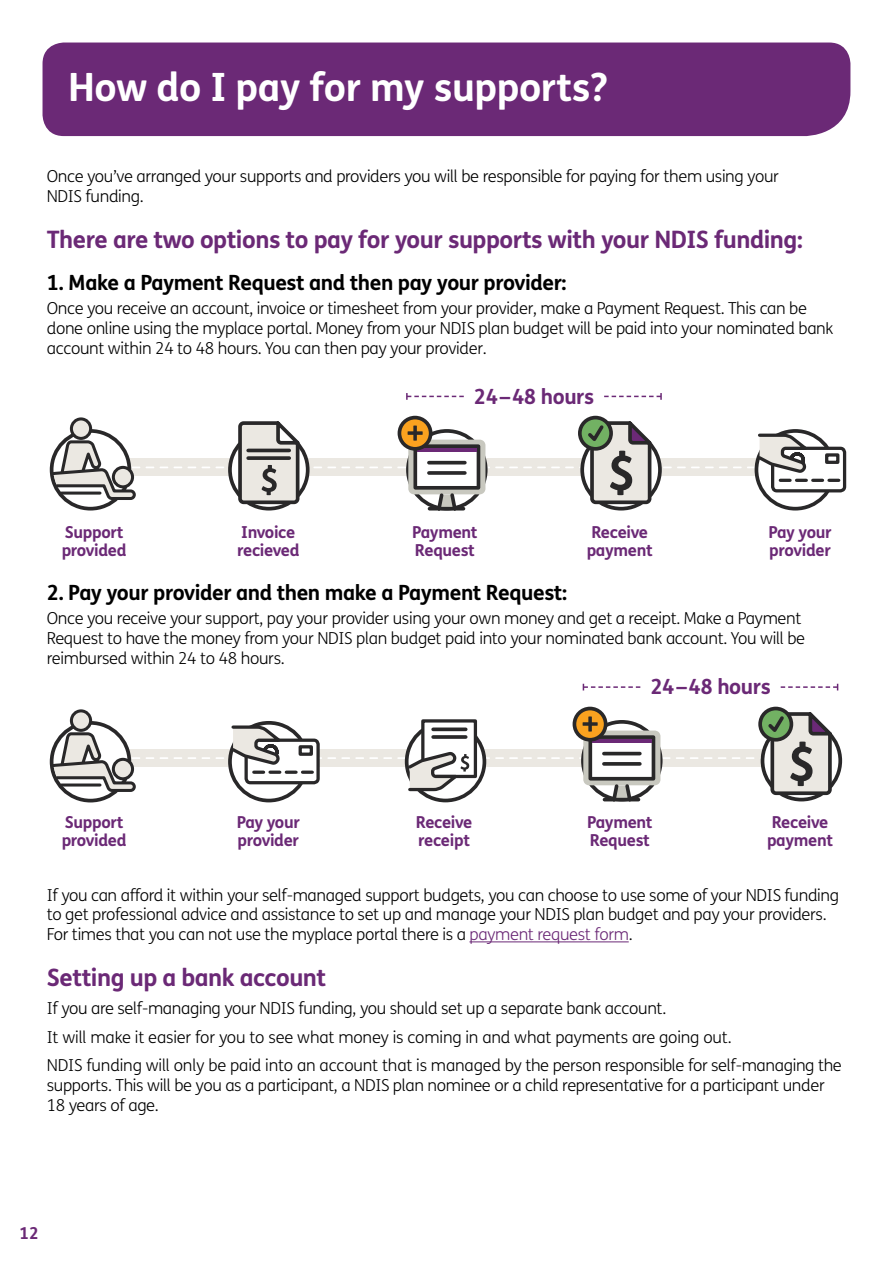
<style>
.page{position:relative;width:893px;height:1263px;background:#fff}
.page>*{position:absolute;margin:0;border:0;box-sizing:border-box;transform-origin:0 0}
.t1{font:700 39px "FS Me";letter-spacing:-.01em;color:#fff}
.t2{font:700 24px "FS Me";letter-spacing:-.02em;color:#6b2976}
.t3{font:700 21px "FS Me";letter-spacing:-.02em;color:#000}
.t4{font:700 21px "FS Me";letter-spacing:-.02em;color:#6b2976}
.t5{font:300 16.5px/19.8px "FS Me";letter-spacing:-.02em;color:#000}
.t6{font:700 16.5px "FS Me";letter-spacing:-.02em;color:#6b2976}
.s1{color:#6b2976}
</style>
<div class="page">
<hr style="left:469px;top:941px;width:160px;height:1px;background:#6b2976">
<svg style="left:583px;top:684px;width:57px;height:6px"></svg>
<svg style="left:781px;top:684px;width:57px;height:6px"></svg>
<svg style="left:406px;top:393px;width:58px;height:7px"></svg>
<svg style="left:604px;top:393px;width:58px;height:7px"></svg>
<div style="left:43px;top:43px;width:807px;height:93px;background:#6b2976"></div>
<div style="left:91px;top:459px;width:720px;height:17px;background:#ebe8e2"></div>
<svg style="left:188px;top:466px;width:8px;height:2px"></svg>
<svg style="left:174px;top:466px;width:8px;height:2px"></svg>
<svg style="left:160px;top:466px;width:8px;height:2px"></svg>
<svg style="left:146px;top:466px;width:8px;height:2px"></svg>
<svg style="left:52px;top:431px;width:77px;height:78px"></svg>
<div style="left:50px;top:429px;width:81px;height:81px;border:4px solid #292829;border-radius:50%"></div>
<svg style="left:50px;top:417px;width:90px;height:84px"></svg>
<div style="left:578px;top:416px;width:35px;height:35px;border:4px solid #292829;border-radius:50%"></div>
<div style="left:398px;top:416px;width:34px;height:35px;border:4px solid #292829;border-radius:50%"></div>
<svg style="left:202px;top:418px;width:645px;height:93px"></svg>
<div style="left:89px;top:749px;width:698px;height:18px;background:#ebe8e2"></div>
<svg style="left:188px;top:757px;width:8px;height:2px"></svg>
<svg style="left:174px;top:757px;width:8px;height:2px"></svg>
<svg style="left:160px;top:757px;width:8px;height:2px"></svg>
<svg style="left:146px;top:757px;width:8px;height:2px"></svg>
<svg style="left:746px;top:757px;width:8px;height:2px"></svg>
<svg style="left:732px;top:757px;width:8px;height:2px"></svg>
<svg style="left:718px;top:757px;width:8px;height:2px"></svg>
<svg style="left:704px;top:757px;width:8px;height:2px"></svg>
<svg style="left:690px;top:757px;width:8px;height:2px"></svg>
<svg style="left:676px;top:757px;width:8px;height:2px"></svg>
<svg style="left:574px;top:708px;width:32px;height:32px"></svg>
<div style="left:573px;top:707px;width:34px;height:34px;border:4px solid #292829;border-radius:50%"></div>
<div style="left:761px;top:720px;width:81px;height:81px;border:4px solid #292829;border-radius:50%"></div>
<div style="left:758px;top:707px;width:35px;height:34px;border:4px solid #292829;border-radius:50%"></div>
<svg style="left:760px;top:709px;width:79px;height:88px"></svg>
<svg style="left:52px;top:723px;width:77px;height:78px"></svg>
<div style="left:50px;top:721px;width:81px;height:81px;border:4px solid #292829;border-radius:50%"></div>
<svg style="left:50px;top:709px;width:90px;height:84px"></svg>
<svg style="left:202px;top:716px;width:468px;height:87px"></svg>
<h2 class="t1" style="left:68px;top:63px;width:541px">How do I pay for my supports?</h2>
<p class="t5" style="left:47px;top:167px;width:734px">Once you’ve arranged your supports and providers you will be responsible for paying for them using your<br>NDIS funding.</p>
<h3 class="t2" style="left:47px;top:225px;width:757px">There are two options to pay for your supports with your NDIS funding:</h3>
<h4 class="t3" style="left:47px;top:270px;width:521px">1. Make a Payment Request and then pay your provider:</h4>
<p class="t5" style="left:47px;top:299px;width:788px">Once you receive an account, invoice or timesheet from your provider, make a Payment Request. This can be done online using the myplace portal. Money from your NDIS plan budget will be paid into your nominated bank account within 24 to 48 hours. You can then pay your provider.</p>
<p class="t4" style="left:474px;top:383px;width:122px">24– 48 hours</p>
<p class="t6" style="left:65px;top:521px;width:60px">Support</p>
<p class="t6" style="left:241px;top:521px;width:56px">Invoice</p>
<p class="t6" style="left:412px;top:521px;width:67px">Payment</p>
<p class="t6" style="left:591px;top:521px;width:58px">Receive</p>
<p class="t6" style="left:768px;top:521px;width:65px">Pay your</p>
<p class="t6" style="left:62px;top:540px;width:66px">provided</p>
<p class="t6" style="left:237px;top:540px;width:64px">recieved</p>
<p class="t6" style="left:415px;top:540px;width:62px">Request</p>
<p class="t6" style="left:587px;top:540px;width:68px">payment</p>
<p class="t6" style="left:769px;top:540px;width:63px">provider</p>
<h4 class="t3" style="left:47px;top:580px;width:522px">2. Pay your provider and then make a Payment Request:</h4>
<p class="t5" style="left:47px;top:609px;width:760px">Once you receive your support, pay your provider using your own money and get a receipt. Make a Payment<br>Request to have the money from your NDIS plan budget paid into your nominated bank account. You will be reimbursed within 24 to 48 hours.</p>
<p class="t4" style="left:650px;top:674px;width:122px">24– 48 hours</p>
<p class="t6" style="left:65px;top:812px;width:60px">Support</p>
<p class="t6" style="left:237px;top:812px;width:65px">Pay your</p>
<p class="t6" style="left:416px;top:812px;width:58px">Receive</p>
<p class="t6" style="left:587px;top:812px;width:67px">Payment</p>
<p class="t6" style="left:772px;top:812px;width:58px">Receive</p>
<p class="t6" style="left:62px;top:830px;width:66px">provided</p>
<p class="t6" style="left:238px;top:830px;width:63px">provider</p>
<p class="t6" style="left:418px;top:830px;width:53px">receipt</p>
<p class="t6" style="left:590px;top:830px;width:62px">Request</p>
<p class="t6" style="left:767px;top:830px;width:68px">payment</p>
<p class="t5" style="left:47px;top:885px;width:794px">If you can afford it within your self-managed support budgets, you can choose to use some of your NDIS funding to get professional advice and assistance to set up and manage your NDIS plan budget and pay your providers.<br>For times that you can not use the myplace portal there is a <span class="s1">payment request form</span>.</p>
<h3 class="t2" style="left:47px;top:962px;width:281px">Setting up a bank account</h3>
<p class="t5" style="left:47px;top:999px;width:621px">If you are self-managing your NDIS funding, you should set up a separate bank account.</p>
<p class="t5" style="left:47px;top:1027px;width:686px">It will make it easier for you to see what money is coming in and what payments are going out.</p>
<p class="t5" style="left:47px;top:1056px;width:797px">NDIS funding will only be paid into an account that is managed by the person responsible for self-managing the supports. This will be you as a participant, a NDIS plan nominee or a child representative for a participant under<br>18 years of age.</p>
<p class="t6" style="left:20px;top:1223px;width:21px">12</p>
</div>
